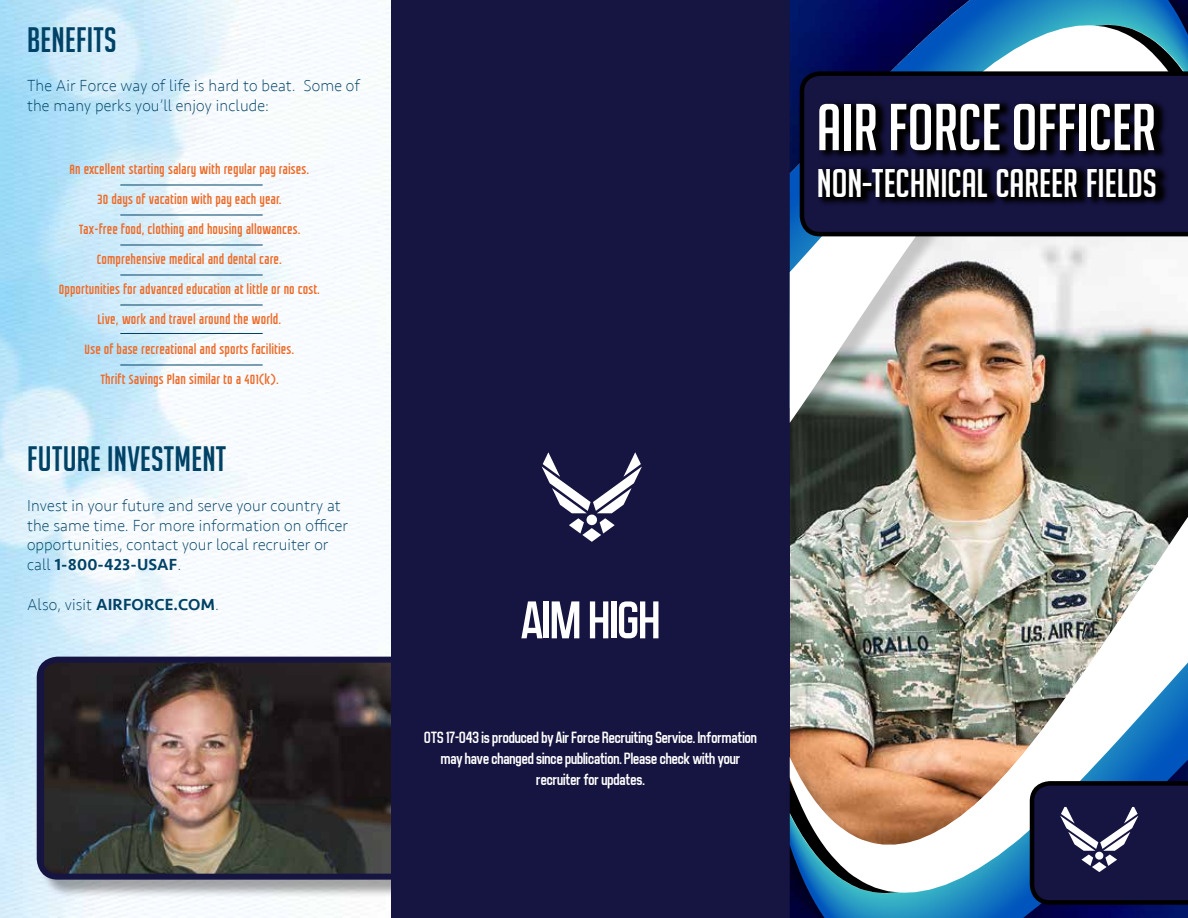
<style>
.page{position:relative;width:1188px;height:918px;background:#fff}
.page>*{position:absolute;margin:0;border:0;box-sizing:border-box;transform-origin:0 0}
.t1{font:64.5px "Big Noodle Titling";color:#fff}
.t2{font:54px "Matthan Sans";color:#fff}
.t3{font:39px "Big Noodle Titling";color:#fff}
.t4{font:34.5px "Big Noodle Titling";letter-spacing:.01em;color:#004265}
.t5{font:200 16.5px/19.8px "Seravek";letter-spacing:.01em;color:#004265}
.t6{font:16.5px/21px "Matthan Sans";color:#fff;text-align:center}
.t7{font:500 16.5px "Seravek";letter-spacing:.01em;color:#004265}
.t8{font:13.5px "GROTESKIA";color:#ed6d2b}
.s1{font-weight:500}
.s2{font-weight:200}
</style>
<div class="page">
<img style="left:790px;top:423px;width:398px;height:94px">
<img style="left:0;top:0;width:392px;height:918px">
<div style="left:39px;top:659px;width:397px;height:239px;background:#000;opacity:.35"></div>
<img style="left:44px;top:664px;width:348px;height:209px">
<div style="left:37px;top:657px;width:380px;height:223px;border:6px solid #161441;border-radius:18px"></div>
<div style="left:392px;top:0;width:398px;height:918px;background:#161441"></div>
<div style="left:793px;top:500px;width:395px;height:418px;background:#000;opacity:.19"></div>
<img style="left:790px;top:893px;width:398px;height:25px">
<img style="left:790px;top:517px;width:398px;height:376px">
<div style="left:793px;top:0;width:395px;height:439px;background:#000;opacity:.19"></div>
<img style="left:790px;top:0;width:398px;height:25px">
<img style="left:790px;top:25px;width:398px;height:398px">
<svg style="left:800px;top:71px;width:388px;height:165px;background:#131138"></svg>
<svg style="left:818px;top:99px;width:351px;height:108px;background:#08071a"></svg>
<svg style="left:1030px;top:781px;width:158px;height:124px;background:#222147"></svg>
<img style="left:1124px;top:807px;width:14px;height:16px">
<hr style="left:120px;top:185px;width:143px;height:1px;background:#004265">
<hr style="left:120px;top:215px;width:143px;height:1px;background:#004265">
<hr style="left:120px;top:245px;width:143px;height:1px;background:#004265">
<hr style="left:120px;top:275px;width:143px;height:1px;background:#004265">
<hr style="left:120px;top:305px;width:143px;height:1px;background:#004265">
<hr style="left:120px;top:333px;width:143px;height:1px;background:#004265">
<hr style="left:120px;top:365px;width:143px;height:1px;background:#004265">
<img style="left:624px;top:454px;width:17px;height:23px">
<h3 class="t4" style="left:27px;top:21px;width:91px">BENEFITS</h3>
<p class="t5" style="left:27px;top:76px;width:334px">The Air Force way of life is hard to beat. Some of the many perks you’ll enjoy include:</p>
<p class="t8" style="left:70px;top:161px;width:241px">An excellent starting salary with regular pay raises.</p>
<p class="t8" style="left:98px;top:191px;width:186px">30 days of vacation with pay each year.</p>
<p class="t8" style="left:79px;top:221px;width:224px">Tax-free food, clothing and housing allowances.</p>
<p class="t8" style="left:98px;top:251px;width:187px">Comprehensive medical and dental care.</p>
<p class="t8" style="left:60px;top:281px;width:263px">Opportunities for advanced education at little or no cost.</p>
<p class="t8" style="left:98px;top:311px;width:185px">Live, work and travel around the world.</p>
<p class="t8" style="left:85px;top:341px;width:211px">Use of base recreational and sports facilities.</p>
<p class="t8" style="left:101px;top:371px;width:180px">Thrift Savings Plan similar to a 401(k).</p>
<h3 class="t4" style="left:27px;top:440px;width:201px">FUTURE INVESTMENT</h3>
<p class="t5" style="left:27px;top:496px;width:323px">Invest in your future and serve your country at the same time. For more information on officer opportunities, contact your local recruiter or call <span class="s1">1-800-423-USAF</span>.</p>
<p class="t7" style="left:27px;top:594px;width:193px"><span class="s2">Also, visit</span> AIRFORCE.COM<span class="s2">.</span></p>
<h1 class="t1" style="left:817px;top:93px;width:341px">AIR FORCE OFFICER</h1>
<h3 class="t3" style="left:817px;top:162px;width:342px">NON-TECHNICAL CAREER FIELDS</h3>
<h2 class="t2" style="left:521px;top:593px;width:140px">AIM HIGH</h2>
<p class="t6" style="left:424px;top:728px;width:334px">OTS 17-043 is produced by Air Force Recruiting Service. Information may have changed since publication. Please check with your recruiter for updates.</p>
</div>
